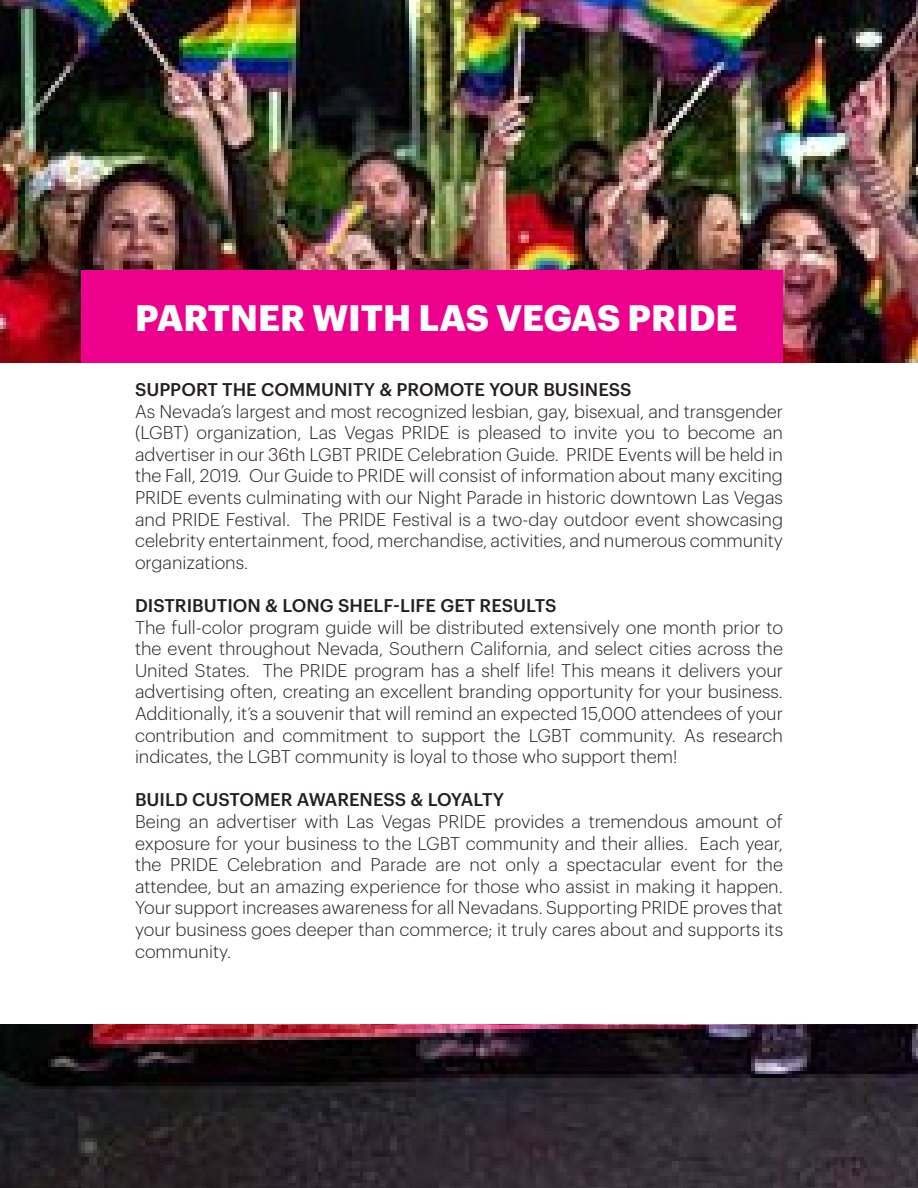
<style>
.page{position:relative;width:918px;height:1188px;background:#fff}
.page>*{position:absolute;margin:0;border:0;box-sizing:border-box;transform-origin:0 0}
.t1{font:700 36px "Graphik";color:#fff}
.t2{font:300 18px/21.6px "Graphik";color:#231f20;text-align:justify}
.t3{font:500 18px "Graphik";color:#231f20}
</style>
<div class="page">
<img style="left:0;top:0;width:918px;height:1188px">
<div style="left:0;top:363px;width:918px;height:661px;background:#fff"></div>
<div style="left:81px;top:270px;width:702px;height:93px;background:#ec008c"></div>
<h1 class="t1" style="left:135px;top:290px;width:604px">PARTNER WITH LAS VEGAS PRIDE</h1>
<p class="t3" style="left:135px;top:376px;width:498px">SUPPORT THE COMMUNITY &amp; PROMOTE YOUR BUSINESS</p>
<p class="t2" style="left:135px;top:399px;width:650px">As Nevada’s largest and most recognized lesbian, gay, bisexual, and transgender (LGBT) organization, Las Vegas PRIDE is pleased to invite you to become an advertiser in our 36th LGBT PRIDE Celebration Guide. PRIDE Events will be held in the Fall, 2019. Our Guide to PRIDE will consist of information about many exciting PRIDE events culminating with our Night Parade in historic downtown Las Vegas and PRIDE Festival. The PRIDE Festival is a two-day outdoor event showcasing celebrity entertainment, food, merchandise, activities, and numerous community organizations.</p>
<p class="t3" style="left:135px;top:592px;width:423px">DISTRIBUTION &amp; LONG SHELF-LIFE GET RESULTS</p>
<p class="t2" style="left:135px;top:615px;width:650px">The full-color program guide will be distributed extensively one month prior to the event throughout Nevada, Southern California, and select cities across the United States. The PRIDE program has a shelf life! This means it delivers your advertising often, creating an excellent branding opportunity for your business.<br>Additionally, it’s a souvenir that will remind an expected 15,000 attendees of your contribution and commitment to support the LGBT community. As research indicates, the LGBT community is loyal to those who support them!</p>
<p class="t3" style="left:135px;top:786px;width:371px">BUILD CUSTOMER AWARENESS &amp; LOYALTY</p>
<p class="t2" style="left:135px;top:809px;width:650px">Being an advertiser with Las Vegas PRIDE provides a tremendous amount of exposure for your business to the LGBT community and their allies. Each year, the PRIDE Celebration and Parade are not only a spectacular event for the attendee, but an amazing experience for those who assist in making it happen.<br>Your support increases awareness for all Nevadans. Supporting PRIDE proves that your business goes deeper than commerce; it truly cares about and supports its community.</p>
</div>
